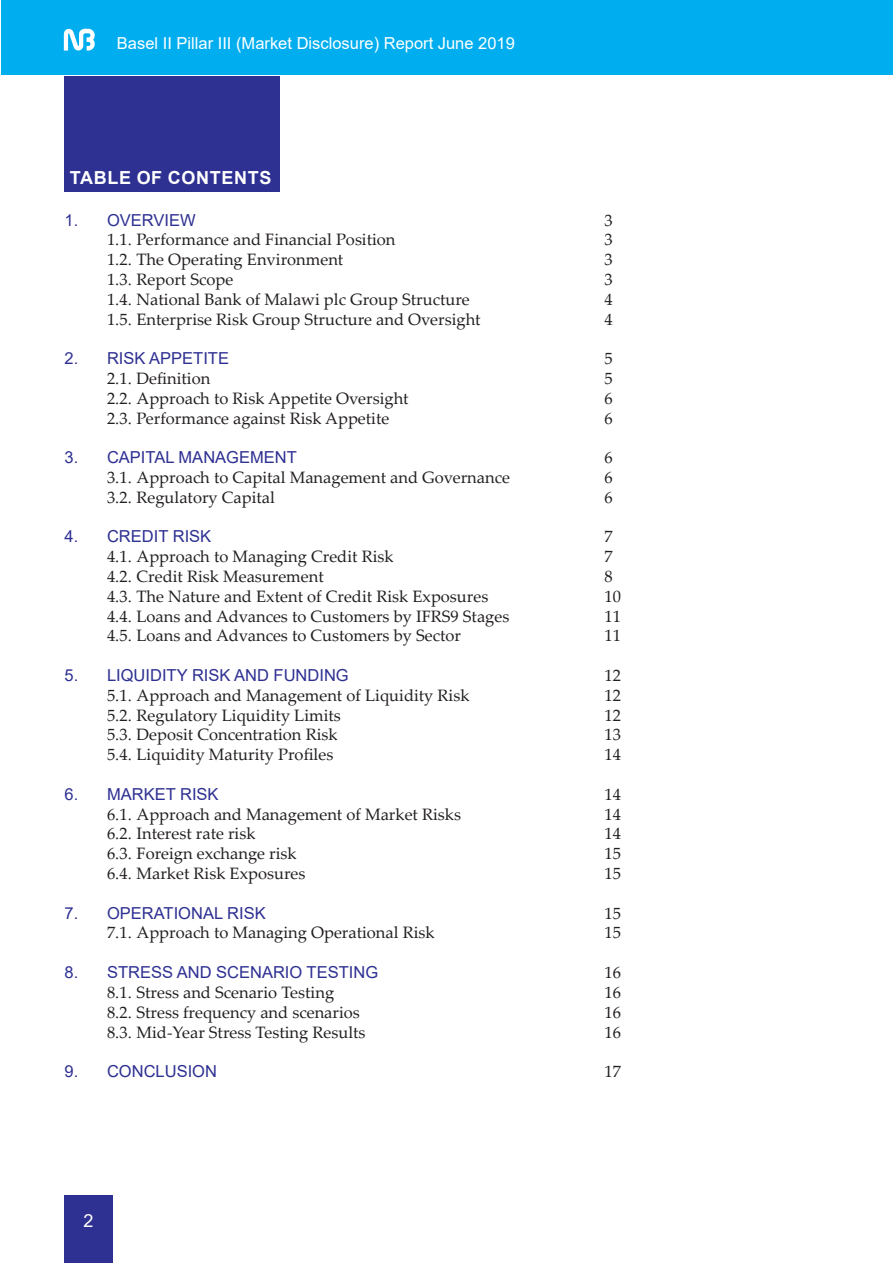
<style>
.page{position:relative;width:893px;height:1263px;background:#fff}
.page>*{position:absolute;margin:0;border:0;box-sizing:border-box;transform-origin:0 0}
.t1{font:700 18px "Arial";letter-spacing:.035em;color:#fff}
.t2{font:18px "Arial";color:#fff}
.t3{font:16.5px "Palatino Linotype";color:#231f20}
.t4{font:16.5px "Arial";color:#2e3092}
.t5{font:16.5px "Arial";color:#fff}
</style>
<div class="page">
<div style="left:1px;top:0;width:892px;height:75px;background:#00aeef"></div>
<div style="left:65px;top:1196px;width:48px;height:67px;background:#2e3092"></div>
<svg style="left:64px;top:29px;width:31px;height:22px"></svg>
<div style="left:65px;top:76px;width:215px;height:115px;background:#2e3092"></div>
<p class="t5" style="left:117px;top:32px;width:399px">Basel II Pillar III (Market Disclosure) Report June 2019</p>
<p class="t1" style="left:70px;top:165px;width:203px">TABLE OF CONTENTS</p>
<p class="t4" style="left:65px;top:208px;width:133px">1. OVERVIEW</p>
<p class="t3" style="left:605px;top:208px;width:10px">3</p>
<p class="t3" style="left:107px;top:228px;width:290px">1.1. Performance and Financial Position</p>
<p class="t3" style="left:605px;top:228px;width:10px">3</p>
<p class="t3" style="left:107px;top:248px;width:238px">1.2. The Operating Environment</p>
<p class="t3" style="left:605px;top:248px;width:10px">3</p>
<p class="t3" style="left:107px;top:268px;width:128px">1.3. Report Scope</p>
<p class="t3" style="left:605px;top:268px;width:10px">3</p>
<p class="t3" style="left:107px;top:287px;width:364px">1.4. National Bank of Malawi plc Group Structure</p>
<p class="t3" style="left:605px;top:287px;width:10px">4</p>
<p class="t3" style="left:107px;top:307px;width:375px">1.5. Enterprise Risk Group Structure and Oversight</p>
<p class="t3" style="left:605px;top:307px;width:10px">4</p>
<p class="t4" style="left:65px;top:347px;width:166px">2. RISK APPETITE</p>
<p class="t3" style="left:605px;top:347px;width:10px">5</p>
<p class="t3" style="left:107px;top:367px;width:105px">2.1. Definition</p>
<p class="t3" style="left:605px;top:367px;width:10px">5</p>
<p class="t3" style="left:107px;top:386px;width:303px">2.2. Approach to Risk Appetite Oversight</p>
<p class="t3" style="left:605px;top:386px;width:10px">6</p>
<p class="t3" style="left:107px;top:406px;width:284px">2.3. Performance against Risk Appetite</p>
<p class="t3" style="left:605px;top:406px;width:10px">6</p>
<p class="t4" style="left:65px;top:446px;width:234px">3. CAPITAL MANAGEMENT</p>
<p class="t3" style="left:605px;top:446px;width:10px">6</p>
<p class="t3" style="left:107px;top:466px;width:404px">3.1. Approach to Capital Management and Governance</p>
<p class="t3" style="left:605px;top:466px;width:10px">6</p>
<p class="t3" style="left:107px;top:485px;width:169px">3.2. Regulatory Capital</p>
<p class="t3" style="left:605px;top:485px;width:10px">6</p>
<p class="t4" style="left:65px;top:525px;width:148px">4. CREDIT RISK</p>
<p class="t3" style="left:605px;top:525px;width:10px">7</p>
<p class="t3" style="left:107px;top:545px;width:288px">4.1. Approach to Managing Credit Risk</p>
<p class="t3" style="left:605px;top:545px;width:10px">7</p>
<p class="t3" style="left:107px;top:565px;width:218px">4.2. Credit Risk Measurement</p>
<p class="t3" style="left:605px;top:565px;width:10px">8</p>
<p class="t3" style="left:107px;top:584px;width:383px">4.3. The Nature and Extent of Credit Risk Exposures</p>
<p class="t3" style="left:605px;top:584px;width:18px">10</p>
<p class="t3" style="left:107px;top:604px;width:404px">4.4. Loans and Advances to Customers by IFRS9 Stages</p>
<p class="t3" style="left:605px;top:604px;width:18px">11</p>
<p class="t3" style="left:107px;top:624px;width:355px">4.5. Loans and Advances to Customers by Sector</p>
<p class="t3" style="left:605px;top:624px;width:18px">11</p>
<p class="t4" style="left:65px;top:664px;width:286px">5. LIQUIDITY RISK AND FUNDING</p>
<p class="t3" style="left:605px;top:664px;width:18px">12</p>
<p class="t3" style="left:107px;top:683px;width:364px">5.1. Approach and Management of Liquidity Risk</p>
<p class="t3" style="left:605px;top:683px;width:18px">12</p>
<p class="t3" style="left:107px;top:703px;width:235px">5.2. Regulatory Liquidity Limits</p>
<p class="t3" style="left:605px;top:703px;width:18px">12</p>
<p class="t3" style="left:107px;top:723px;width:232px">5.3. Deposit Concentration Risk</p>
<p class="t3" style="left:605px;top:723px;width:18px">13</p>
<p class="t3" style="left:107px;top:743px;width:228px">5.4. Liquidity Maturity Profiles</p>
<p class="t3" style="left:605px;top:743px;width:18px">14</p>
<p class="t4" style="left:65px;top:783px;width:156px">6. MARKET RISK</p>
<p class="t3" style="left:605px;top:782px;width:18px">14</p>
<p class="t3" style="left:107px;top:802px;width:355px">6.1. Approach and Management of Market Risks</p>
<p class="t3" style="left:605px;top:802px;width:18px">14</p>
<p class="t3" style="left:107px;top:822px;width:150px">6.2. Interest rate risk</p>
<p class="t3" style="left:605px;top:822px;width:18px">14</p>
<p class="t3" style="left:107px;top:842px;width:191px">6.3. Foreign exchange risk</p>
<p class="t3" style="left:605px;top:842px;width:18px">15</p>
<p class="t3" style="left:107px;top:862px;width:200px">6.4. Market Risk Exposures</p>
<p class="t3" style="left:605px;top:862px;width:18px">15</p>
<p class="t4" style="left:65px;top:901px;width:203px">7. OPERATIONAL RISK</p>
<p class="t3" style="left:605px;top:901px;width:18px">15</p>
<p class="t3" style="left:107px;top:921px;width:329px">7.1. Approach to Managing Operational Risk</p>
<p class="t3" style="left:605px;top:921px;width:18px">15</p>
<p class="t4" style="left:65px;top:961px;width:315px">8. STRESS AND SCENARIO TESTING</p>
<p class="t3" style="left:605px;top:961px;width:18px">16</p>
<p class="t3" style="left:107px;top:980px;width:229px">8.1. Stress and Scenario Testing</p>
<p class="t3" style="left:605px;top:980px;width:18px">16</p>
<p class="t3" style="left:107px;top:1000px;width:254px">8.2. Stress frequency and scenarios</p>
<p class="t3" style="left:605px;top:1000px;width:18px">16</p>
<p class="t3" style="left:107px;top:1020px;width:260px">8.3. Mid-Year Stress Testing Results</p>
<p class="t3" style="left:605px;top:1020px;width:18px">16</p>
<p class="t4" style="left:65px;top:1060px;width:154px">9. CONCLUSION</p>
<p class="t3" style="left:605px;top:1060px;width:18px">17</p>
<p class="t2" style="left:84px;top:1208px;width:12px">2</p>
</div>
